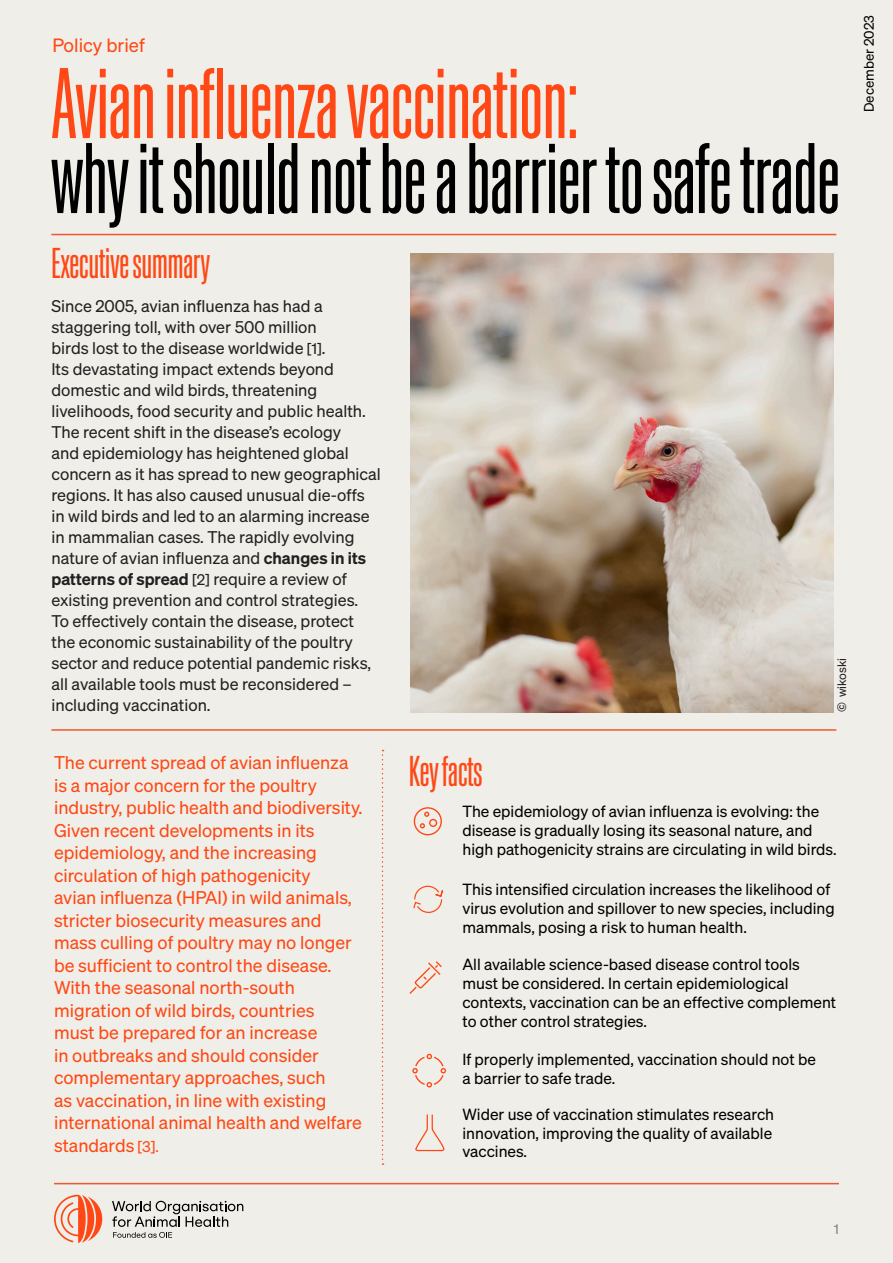
<style>
.page{position:relative;width:893px;height:1263px;background:#efeee8}
.page>*{position:absolute;margin:0;border:0;box-sizing:border-box;transform-origin:0 0}
.t1{font:97.5px "Sohne Schmal Buch";color:#000}
.t2{font:97.5px "Sohne Schmal Buch";color:#ff4815}
.t3{font:42px "Sohne Schmal Buch";color:#ff4815}
.t4{font:18.75px "Sohne Buch";color:#ff4815}
.t5{font:18px/22.5px "Sohne Buch";color:#ff4814}
.t6{font:16.5px/21px "Sohne Buch";color:#231f20}
.t7{font:15.75px/18.9px "Sohne Buch";color:#000}
.t8{font:13.5px "Sohne Buch";color:#000}
.t9{font:13.5px "Sohne Buch";color:#808285}
.t10{font:12px "Sohne Buch";color:#231f20}
.s1{font-size:15px}
.s2{font-family:"Sohne";font-weight:600}
</style>
<div class="page">
<hr style="left:54px;top:1183px;width:785px;height:1px;background:#f05630">
<svg style="left:54px;top:1195px;width:48px;height:48px"></svg>
<svg style="left:112px;top:1201px;width:131px;height:37px"></svg>
<hr style="left:51px;top:234px;width:785px;height:1px;background:#f05630">
<hr style="left:51px;top:729px;width:785px;height:2px;background:#f05630">
<svg style="left:413px;top:807px;width:29px;height:29px"></svg>
<svg style="left:382px;top:750px;width:1px;height:415px"></svg>
<img style="left:411px;top:253px;width:422px;height:459px">
<svg style="left:409px;top:961px;width:33px;height:33px"></svg>
<svg style="left:412px;top:1053px;width:35px;height:35px"></svg>
<svg style="left:414px;top:1114px;width:32px;height:71px"></svg>
<svg style="left:413px;top:885px;width:30px;height:28px"></svg>
<p class="t4" style="left:52px;top:34px;width:94px">Policy brief</p>
<p class="t2" style="left:51px;top:55px;width:529px">Avian influenza vaccination:</p>
<p class="t1" style="left:51px;top:130px;width:790px">why it should not be a barrier to safe trade</p>
<p class="t3" style="left:51px;top:242px;width:160px">Executive summary</p>
<p class="t6" style="left:51px;top:295px;width:331px">Since 2005, avian influenza has had a staggering toll, with over 500 million<br>birds lost to the disease worldwide <span class="s1">[1]</span>.<br>Its devastating impact extends beyond domestic and wild birds, threatening livelihoods, food security and public health.<br>The recent shift in the disease’s ecology<br>and epidemiology has heightened global concern as it has spread to new geographical regions. It has also caused unusual die-offs in wild birds and led to an alarming increase in mammalian cases. The rapidly evolving nature of avian influenza and <span class="s2">changes in its patterns of spread</span> <span class="s1">[2]</span> require a review of existing prevention and control strategies.<br>To effectively contain the disease, protect the economic sustainability of the poultry sector and reduce potential pandemic risks, all available tools must be reconsidered – including vaccination.</p>
<p class="t10" style="left:835px;top:712px;width:56px;rotate:-90deg">© wikoski</p>
<p class="t5" style="left:54px;top:751px;width:310px">The current spread of avian influenza is a major concern for the poultry industry, public health and biodiversity.<br>Given recent developments in its epidemiology, and the increasing circulation of high pathogenicity<br>avian influenza (HPAI) in wild animals, stricter biosecurity measures and mass culling of poultry may no longer be sufficient to control the disease.<br>With the seasonal north-south migration of wild birds, countries<br>must be prepared for an increase<br>in outbreaks and should consider complementary approaches, such<br>as vaccination, in line with existing international animal health and welfare standards <span class="s1">[3].</span></p>
<p class="t3" style="left:409px;top:750px;width:75px">Key facts</p>
<p class="t7" style="left:462px;top:802px;width:376px">The epidemiology of avian influenza is evolving: the disease is gradually losing its seasonal nature, and high pathogenicity strains are circulating in wild birds.</p>
<p class="t7" style="left:462px;top:879px;width:374px">This intensified circulation increases the likelihood of virus evolution and spillover to new species, including mammals, posing a risk to human health.</p>
<p class="t7" style="left:462px;top:955px;width:375px">All available science-based disease control tools must be considered. In certain epidemiological contexts, vaccination can be an effective complement to other control strategies.</p>
<p class="t7" style="left:462px;top:1049px;width:355px">If properly implemented, vaccination should not be a barrier to safe trade.</p>
<p class="t7" style="left:462px;top:1104px;width:313px;text-align:justify">Wider use of vaccination stimulates research innovation, improving the quality of available vaccines.</p>
<p class="t8" style="left:861px;top:112px;width:98px;rotate:-90deg">December 2023</p>
<p class="t9" style="left:834px;top:1221px;width:7px">1</p>
</div>
